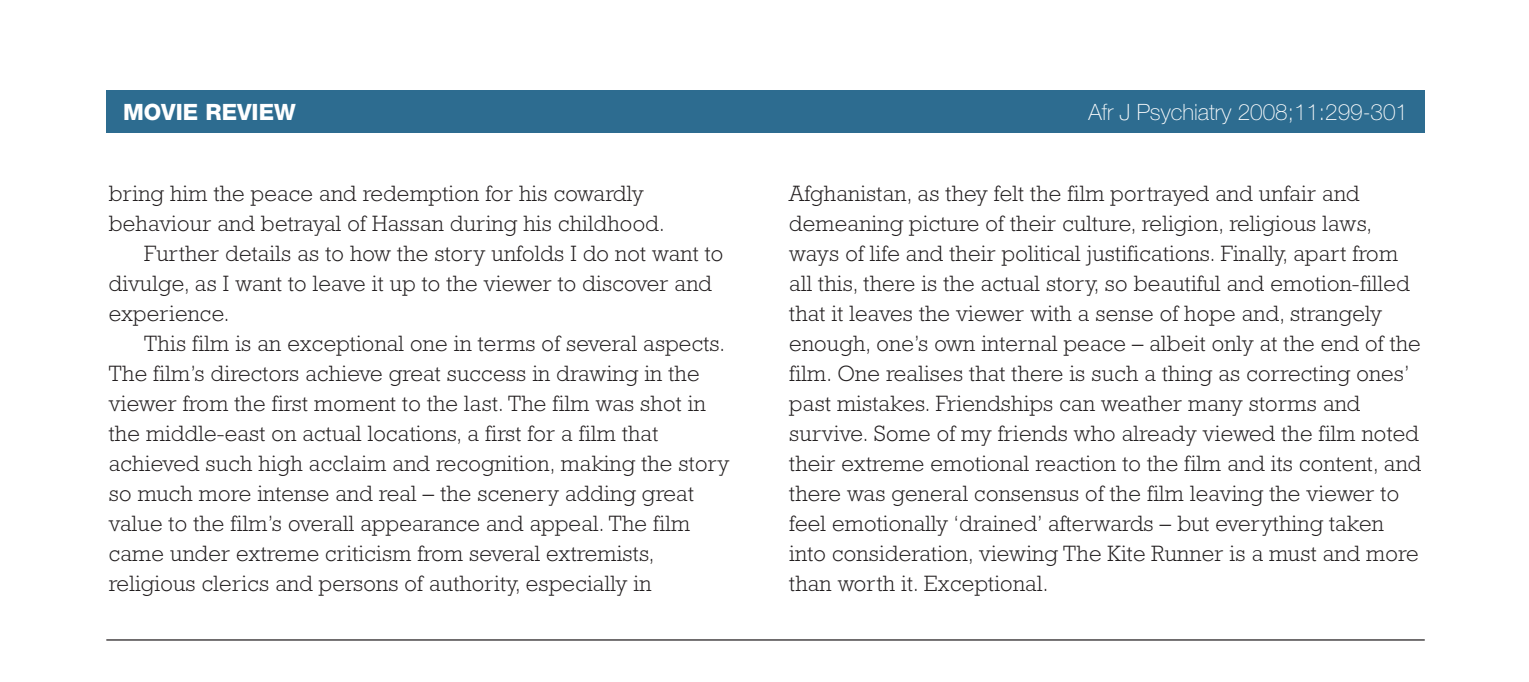
<style>
.page{position:relative;width:1529px;height:682px;background:#fff}
.page>*{position:absolute;margin:0;border:0;box-sizing:border-box;transform-origin:0 0}
.t1{font:300 22.5px/30px "Rockwell";letter-spacing:.01em;color:#231f20}
.t2{font:100 22.5px "Helvetica Neue";color:#fff}
.t3{font:800 22.5px "Helvetica Neue";color:#fff}
</style>
<div class="page">
<div style="left:106px;top:91px;width:1318px;height:42px;background:#2d6c90"></div>
<hr style="left:106px;top:639px;width:1318px;height:1px;background:#231f20">
<p class="t3" style="left:123px;top:104px;width:174px">MOVIE REVIEW</p>
<p class="t2" style="left:1088px;top:104px;width:321px">Afr J Psychiatry 2008;11:299-301</p>
<p class="t1" style="left:109px;top:180px;width:536px">bring him the peace and redemption for his cowardly</p>
<p class="t1" style="left:109px;top:210px;width:557px">behaviour and betrayal of Hassan during his childhood.</p>
<p class="t1" style="left:144px;top:240px;width:580px">Further details as to how the story unfolds I do not want to</p>
<p class="t1" style="left:109px;top:270px;width:604px">divulge, as I want to leave it up to the viewer to discover and</p>
<p class="t1" style="left:109px;top:300px;width:122px">experience.</p>
<p class="t1" style="left:144px;top:330px;width:582px">This film is an exceptional one in terms of several aspects.</p>
<p class="t1" style="left:109px;top:360px;width:592px">The film’s directors achieve great success in drawing in the</p>
<p class="t1" style="left:109px;top:390px;width:598px">viewer from the first moment to the last. The film was shot in</p>
<p class="t1" style="left:109px;top:420px;width:551px">the middle-east on actual locations, a first for a film that</p>
<p class="t1" style="left:109px;top:450px;width:622px">achieved such high acclaim and recognition, making the story</p>
<p class="t1" style="left:109px;top:480px;width:586px">so much more intense and real – the scenery adding great</p>
<p class="t1" style="left:109px;top:510px;width:583px">value to the film’s overall appearance and appeal. The film</p>
<p class="t1" style="left:109px;top:540px;width:547px">came under extreme criticism from several extremists,</p>
<p class="t1" style="left:109px;top:570px;width:544px">religious clerics and persons of authority, especially in</p>
<p class="t1" style="left:789px;top:180px;width:633px">Afghanistan, as they felt the film portrayed and unfair and demeaning picture of their culture, religion, religious laws, ways of life and their political justifications. Finally, apart from all this, there is the actual story, so beautiful and emotion-filled that it leaves the viewer with a sense of hope and, strangely enough, one’s own internal peace – albeit only at the end of the film. One realises that there is such a thing as correcting ones’ past mistakes. Friendships can weather many storms and survive. Some of my friends who already viewed the film noted their extreme emotional reaction to the film and its content, and there was general consensus of the film leaving the viewer to feel emotionally ‘drained’ afterwards – but everything taken into consideration, viewing The Kite Runner is a must and more than worth it. Exceptional.</p>
</div>
